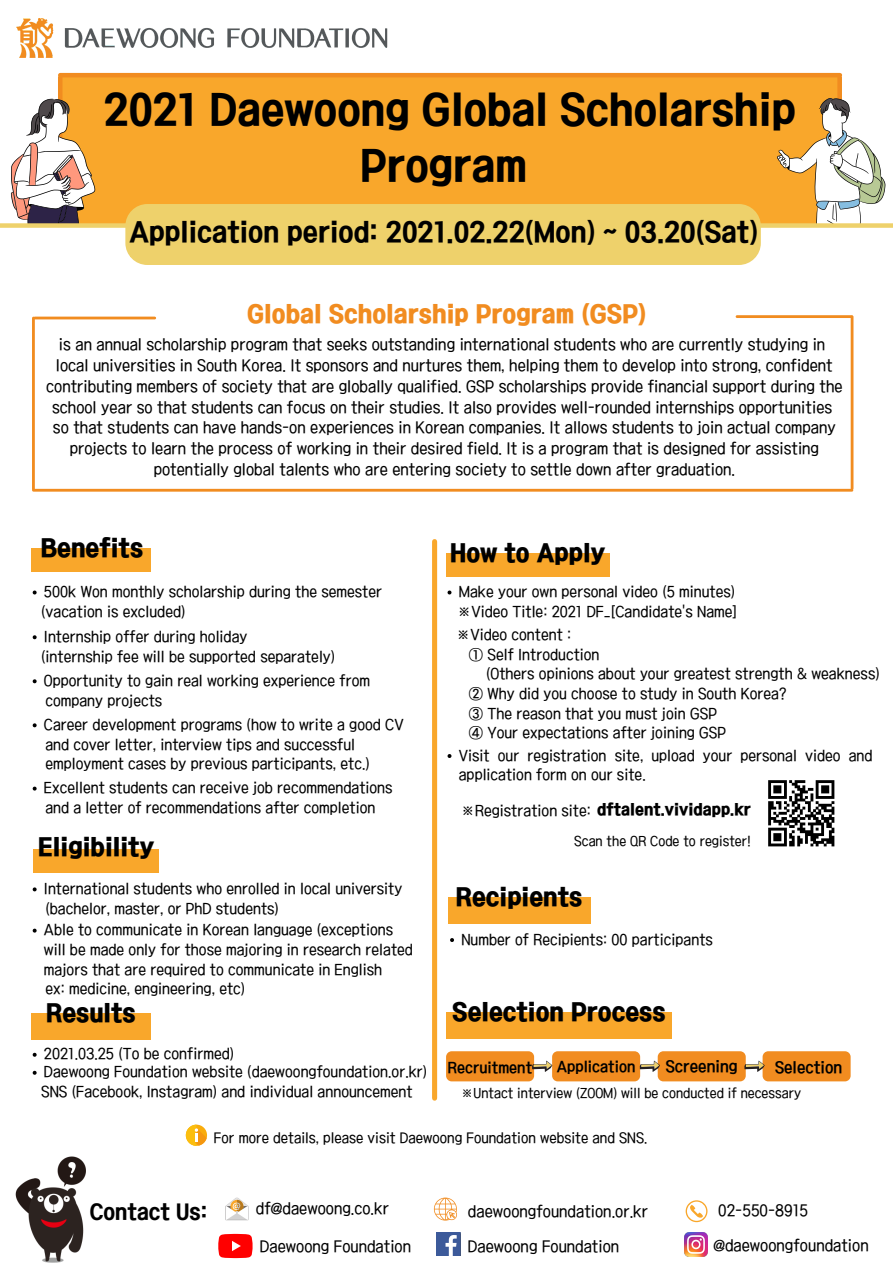
<style>
.page{position:relative;width:893px;height:1263px;background:#fff}
.page>*{position:absolute;margin:0;border:0;box-sizing:border-box;transform-origin:0 0}
.t1{font:40.5px/56.2px "Korean SWGI3 R";color:#000;text-align:center}
.t2{font:26.25px "Korean SWGI3 R";color:#000}
.t3{font:23.25px "Korean SWGI4 R";color:#000}
.t4{font:23.25px "Korean SWGI4 R";color:#f18c20}
.t5{font:20.25px "Korean SWGI3 R";color:#000}
.t6{font:15px/20.9px "Korean SWGI1 R";color:#000;text-align:center}
.t7{font:15px "Korean SWGI4 R";color:#000}
.t8{font:15px "Korean SWGI2 R";color:#000}
.t9{font:14.25px/19.7px "Korean SWGI1 R";color:#000}
.t10{font:14.25px "Korean SWGI2 R";color:#000}
.t11{font:13.5px "Korean SWGI1 R";color:#000}
.t12{font:12.75px "Korean SWGI1 R";color:#000}
.s1{font-family:"Korean SWGI1 R";font-size:14.25px}
</style>
<div class="page">
<div style="left:58px;top:77px;width:783px;height:149px;background:#f9a72b"></div>
<hr style="left:60px;top:73px;width:780px;height:4px;background:#f18c20">
<hr style="left:58px;top:77px;width:4px;height:147px;background:#f18c20">
<div style="left:837px;top:77px;width:5px;height:146px;background:#f18c20"></div>
<svg style="left:11px;top:99px;width:84px;height:124px"></svg>
<div style="left:125px;top:204px;width:636px;height:61px;background:#eed16b"></div>
<div style="left:130px;top:214px;width:622px;height:42px;background:#eed16b"></div>
<hr style="left:33px;top:489px;width:819px;height:3px;background:#f18c20">
<hr style="left:32px;top:318px;width:3px;height:171px;background:#f18c20">
<hr style="left:850px;top:317px;width:3px;height:172px;background:#f18c20">
<hr style="left:35px;top:317px;width:120px;height:2px;background:#f18c20">
<hr style="left:737px;top:315px;width:115px;height:3px;background:#f18c20">
<svg style="left:777px;top:98px;width:108px;height:125px"></svg>
<div style="left:0;top:223px;width:893px;height:5px;background:#eed16b"></div>
<div style="left:31px;top:548px;width:119px;height:24px;background:#f9a72b"></div>
<div style="left:432px;top:541px;width:5px;height:557px;background:#f9a72b"></div>
<div style="left:33px;top:849px;width:126px;height:24px;background:#f9a72b"></div>
<div style="left:446px;top:553px;width:163px;height:23px;background:#f9a72b"></div>
<div style="left:446px;top:1012px;width:225px;height:26px;background:#f9a72b"></div>
<div style="left:446px;top:1051px;width:88px;height:30px;background:#f18c20;border-radius:6px"></div>
<div style="left:762px;top:1051px;width:88px;height:30px;background:#f18c20;border-radius:6px"></div>
<div style="left:552px;top:1051px;width:88px;height:30px;background:#f18c20;border-radius:6px"></div>
<div style="left:657px;top:1051px;width:88px;height:30px;background:#f18c20;border-radius:6px"></div>
<svg style="left:532px;top:1061px;width:20px;height:11px"></svg>
<svg style="left:640px;top:1061px;width:20px;height:11px"></svg>
<svg style="left:744px;top:1061px;width:20px;height:11px"></svg>
<div style="left:31px;top:1013px;width:119px;height:27px;background:#f9a72b"></div>
<svg style="left:447px;top:754px;width:4px;height:4px"></svg>
<svg style="left:33px;top:590px;width:4px;height:4px"></svg>
<svg style="left:33px;top:887px;width:4px;height:4px"></svg>
<svg style="left:447px;top:590px;width:4px;height:4px"></svg>
<svg style="left:33px;top:1071px;width:4px;height:4px"></svg>
<svg style="left:33px;top:679px;width:4px;height:4px"></svg>
<svg style="left:33px;top:635px;width:4px;height:4px"></svg>
<svg style="left:33px;top:723px;width:4px;height:4px"></svg>
<svg style="left:33px;top:787px;width:4px;height:3px"></svg>
<svg style="left:33px;top:929px;width:4px;height:3px"></svg>
<img style="left:16px;top:18px;width:372px;height:40px">
<svg style="left:685px;top:1200px;width:22px;height:22px"></svg>
<svg style="left:225px;top:1197px;width:24px;height:23px"></svg>
<img style="left:684px;top:1232px;width:23px;height:24px">
<img style="left:15px;top:1156px;width:71px;height:107px">
<img style="left:436px;top:1232px;width:25px;height:24px">
<svg style="left:186px;top:1124px;width:21px;height:22px"></svg>
<svg style="left:434px;top:1197px;width:23px;height:23px"></svg>
<svg style="left:218px;top:1234px;width:34px;height:24px"></svg>
<svg style="left:33px;top:1053px;width:4px;height:4px"></svg>
<div style="left:449px;top:897px;width:142px;height:27px;background:#f9a72b"></div>
<svg style="left:450px;top:938px;width:4px;height:4px"></svg>
<img style="left:768px;top:780px;width:67px;height:67px">
<p class="t1" style="left:104px;top:82px;width:694px">2021 Daewoong Global Scholarship<br>Program</p>
<p class="t2" style="left:130px;top:219px;width:630px">Application period: 2021.02.22(Mon) ~ 03.20(Sat)</p>
<p class="t4" style="left:247px;top:302px;width:401px">Global Scholarship Program (GSP)</p>
<p class="t6" style="left:59px;top:334px;width:768px">is an annual scholarship program that seeks outstanding international students who are currently studying in</p>
<p class="t6" style="left:46px;top:355px;width:798px">local universities in South Korea. It sponsors and nurtures them, helping them to develop into strong, confident contributing members of society that are globally qualified. GSP scholarships provide financial support during the school year so that students can focus on their studies. It also provides well-rounded internships opportunities</p>
<p class="t6" style="left:53px;top:417px;width:784px">so that students can have hands-on experiences in Korean companies. It allows students to join actual company projects to learn the process of working in their desired field. It is a program that is designed for assisting potentially global talents who are entering society to settle down after graduation.</p>
<p class="t3" style="left:41px;top:537px;width:104px">Benefits</p>
<p class="t9" style="left:44px;top:582px;width:340px">500k Won monthly scholarship during the semester</p>
<p class="t9" style="left:41px;top:602px;width:146px">(vacation is excluded)</p>
<p class="t9" style="left:44px;top:627px;width:205px">Internship offer during holiday</p>
<p class="t9" style="left:41px;top:646px;width:296px">(internship fee will be supported separately)</p>
<p class="t9" style="left:44px;top:671px;width:328px">Opportunity to gain real working experience from</p>
<p class="t9" style="left:45px;top:690px;width:118px">company projects</p>
<p class="t9" style="left:44px;top:715px;width:361px">Career development programs (how to write a good CV</p>
<p class="t9" style="left:45px;top:734px;width:311px">and cover letter, interview tips and successful</p>
<p class="t9" style="left:45px;top:754px;width:326px">employment cases by previous participants, etc.)</p>
<p class="t9" style="left:44px;top:778px;width:350px">Excellent students can receive job recommendations</p>
<p class="t9" style="left:45px;top:798px;width:331px">and a letter of recommendations after completion</p>
<p class="t3" style="left:38px;top:835px;width:118px">Eligibility</p>
<p class="t9" style="left:44px;top:879px;width:360px">International students who enrolled in local university</p>
<p class="t9" style="left:45px;top:899px;width:235px">(bachelor, master, or PhD students)</p>
<p class="t9" style="left:44px;top:920px;width:370px">Able to communicate in Korean language (exceptions will be made only for those majoring in research related majors that are required to communicate in English</p>
<p class="t9" style="left:45px;top:979px;width:201px">ex: medicine, engineering, etc)</p>
<p class="t3" style="left:46px;top:1002px;width:91px">Results</p>
<p class="t3" style="left:450px;top:541px;width:156px">How to Apply</p>
<p class="t9" style="left:459px;top:582px;width:278px">Make your own personal video (5 minutes)</p>
<p class="t9" style="left:457px;top:602px;width:282px">※Video Title: 2021 DF_[Candidate's Name]</p>
<p class="t9" style="left:456px;top:625px;width:117px">※Video content :</p>
<p class="t9" style="left:469px;top:644px;width:132px">① Self Introduction</p>
<p class="t9" style="left:486px;top:664px;width:395px">(Others opinions about your greatest strength &amp; weakness)</p>
<p class="t9" style="left:469px;top:684px;width:319px">② Why did you choose to study in South Korea?</p>
<p class="t9" style="left:469px;top:703px;width:249px">③ The reason that you must join GSP</p>
<p class="t9" style="left:469px;top:723px;width:259px">④ Your expectations after joining GSP</p>
<p class="t9" style="left:459px;top:745px;width:415px">Visit our registration site, upload your personal video and application form on our site.</p>
<p class="t7" style="left:461px;top:802px;width:292px"><span class="s1">※Registration site:</span> dftalent.vividapp.kr</p>
<p class="t12" style="left:574px;top:835px;width:178px">Scan the QR Code to register!</p>
<p class="t3" style="left:456px;top:885px;width:128px">Recipients</p>
<p class="t9" style="left:461px;top:929px;width:253px">Number of Recipients: 00 participants</p>
<p class="t3" style="left:452px;top:1000px;width:215px">Selection Process</p>
<p class="t9" style="left:44px;top:1044px;width:192px">2021.03.25 (To be confirmed)</p>
<p class="t8" style="left:666px;top:1059px;width:73px">Screening</p>
<p class="t10" style="left:448px;top:1060px;width:86px">Recruitment</p>
<p class="t10" style="left:557px;top:1059px;width:80px">Application</p>
<p class="t8" style="left:775px;top:1060px;width:69px">Selection</p>
<p class="t9" style="left:44px;top:1062px;width:385px">Daewoong Foundation website (daewoongfoundation.or.kr)</p>
<p class="t9" style="left:41px;top:1082px;width:373px">SNS (Facebook, Instagram) and individual announcement</p>
<p class="t12" style="left:461px;top:1086px;width:342px">※Untact interview (ZOOM) will be conducted if necessary</p>
<p class="t11" style="left:214px;top:1131px;width:435px">For more details, please visit Daewoong Foundation website and SNS.</p>
<p class="t5" style="left:90px;top:1201px;width:119px">Contact Us:</p>
<p class="t6" style="left:256px;top:1198px;width:135px">df@daewoong.co.kr</p>
<p class="t6" style="left:718px;top:1200px;width:92px">02-550-8915</p>
<p class="t6" style="left:468px;top:1236px;width:153px">Daewoong Foundation</p>
<p class="t6" style="left:713px;top:1235px;width:157px">@daewoongfoundation</p>
<p class="t6" style="left:468px;top:1200px;width:182px">daewoongfoundation.or.kr</p>
<p class="t6" style="left:260px;top:1236px;width:153px">Daewoong Foundation</p>
</div>
